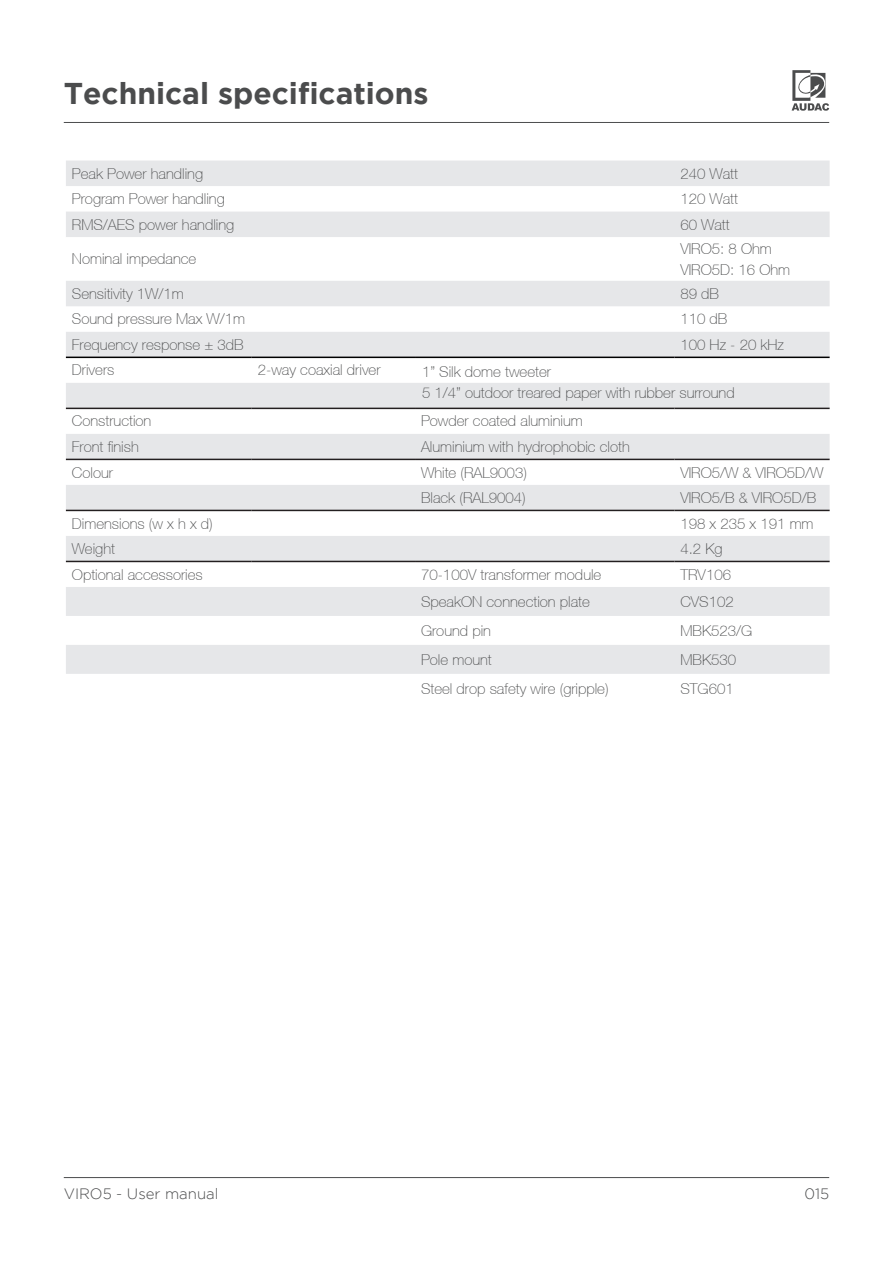
<style>
.page{position:relative;width:893px;height:1263px;background:#fff}
.page>*{position:absolute;margin:0;border:0;box-sizing:border-box;transform-origin:0 0}
.Segmenten_-_Header_1{font:700 30px "Gotham";color:#4b4c4d}
.t1{font:100 15px/21px "Helvetica Neue CE";color:#4b4c4d}
.t2{font:300 15px "Gotham";color:#4b4c4d}
</style>
<div class="page">
<hr style="left:64px;top:1177px;width:765px;height:1px;background:#4b4c4d">
<svg style="left:792px;top:70px;width:37px;height:41px"></svg>
<hr style="left:64px;top:122px;width:765px;height:1px;background:#4b4c4d">
<svg style="left:66px;top:161px;width:764px;height:513px;fill:#e6e7e9"></svg>
<hr style="left:66px;top:510px;width:186px;height:1px;background:#231f20">
<hr style="left:252px;top:510px;width:163px;height:1px;background:#231f20">
<hr style="left:415px;top:510px;width:259px;height:1px;background:#231f20">
<hr style="left:674px;top:510px;width:156px;height:1px;background:#231f20">
<hr style="left:66px;top:357px;width:186px;height:1px;background:#000">
<hr style="left:252px;top:357px;width:163px;height:1px;background:#000">
<hr style="left:415px;top:357px;width:259px;height:1px;background:#000">
<hr style="left:674px;top:357px;width:156px;height:1px;background:#000">
<hr style="left:66px;top:408px;width:186px;height:1px;background:#231f20">
<hr style="left:252px;top:408px;width:163px;height:1px;background:#231f20">
<hr style="left:415px;top:408px;width:259px;height:1px;background:#231f20">
<hr style="left:674px;top:408px;width:156px;height:1px;background:#231f20">
<hr style="left:66px;top:459px;width:186px;height:1px;background:#231f20">
<hr style="left:252px;top:459px;width:163px;height:1px;background:#231f20">
<hr style="left:415px;top:459px;width:259px;height:1px;background:#231f20">
<hr style="left:674px;top:459px;width:156px;height:1px;background:#231f20">
<hr style="left:66px;top:561px;width:186px;height:1px;background:#231f20">
<hr style="left:252px;top:561px;width:163px;height:1px;background:#231f20">
<hr style="left:415px;top:561px;width:259px;height:1px;background:#231f20">
<hr style="left:674px;top:561px;width:156px;height:1px;background:#231f20">
<p class="Segmenten_-_Header_1" style="left:64px;top:76px;width:366px">Technical specifications</p>
<p class="t1" style="left:72px;top:163px;width:133px">Peak Power handling</p>
<p class="t1" style="left:680px;top:163px;width:59px">240 Watt</p>
<p class="t1" style="left:72px;top:189px;width:154px">Program Power handling</p>
<p class="t1" style="left:680px;top:189px;width:59px">120 Watt</p>
<p class="t1" style="left:72px;top:214px;width:164px">RMS/AES power handling</p>
<p class="t1" style="left:680px;top:214px;width:51px">60 Watt</p>
<p class="t1" style="left:72px;top:249px;width:126px">Nominal impedance</p>
<p class="t1" style="left:680px;top:238px;width:111px">VIRO5: 8 Ohm<br>VIRO5D: 16 Ohm</p>
<p class="t1" style="left:72px;top:283px;width:114px">Sensitivity 1W/1m</p>
<p class="t1" style="left:680px;top:283px;width:40px">89 dB</p>
<p class="t1" style="left:72px;top:309px;width:175px">Sound pressure Max W/1m</p>
<p class="t1" style="left:680px;top:309px;width:48px">110 dB</p>
<p class="t1" style="left:72px;top:334px;width:173px">Frequency response ± 3dB</p>
<p class="t1" style="left:680px;top:334px;width:105px">100 Hz - 20 kHz</p>
<p class="t1" style="left:72px;top:360px;width:44px">Drivers</p>
<p class="t1" style="left:258px;top:360px;width:124px">2-way coaxial driver</p>
<p class="t1" style="left:72px;top:411px;width:81px">Construction</p>
<p class="t1" style="left:421px;top:411px;width:163px">Powder coated aluminium</p>
<p class="t1" style="left:72px;top:436px;width:68px">Front finish</p>
<p class="t1" style="left:421px;top:436px;width:210px">Aluminium with hydrophobic cloth</p>
<p class="t1" style="left:72px;top:462px;width:43px">Colour</p>
<p class="t1" style="left:421px;top:462px;width:107px">White (RAL9003)</p>
<p class="t1" style="left:680px;top:462px;width:145px">VIRO5/W &amp; VIRO5D/W</p>
<p class="t1" style="left:421px;top:487px;width:106px">Black (RAL9004)</p>
<p class="t1" style="left:680px;top:487px;width:137px">VIRO5/B &amp; VIRO5D/B</p>
<p class="t1" style="left:72px;top:513px;width:142px">Dimensions (w x h x d)</p>
<p class="t1" style="left:680px;top:513px;width:135px">198 x 235 x 191 mm</p>
<p class="t1" style="left:72px;top:538px;width:45px">Weight</p>
<p class="t1" style="left:680px;top:538px;width:44px">4.2 Kg</p>
<p class="t1" style="left:72px;top:564px;width:132px">Optional accessories</p>
<p class="t1" style="left:421px;top:564px;width:182px">70-100V transformer module</p>
<p class="t1" style="left:680px;top:564px;width:52px">TRV106</p>
<p class="t1" style="left:421px;top:591px;width:170px">SpeakON connection plate</p>
<p class="t1" style="left:680px;top:591px;width:55px">CVS102</p>
<p class="t1" style="left:421px;top:620px;width:72px">Ground pin</p>
<p class="t1" style="left:680px;top:620px;width:73px">MBK523/G</p>
<p class="t1" style="left:421px;top:649px;width:72px">Pole mount</p>
<p class="t1" style="left:680px;top:649px;width:57px">MBK530</p>
<p class="t1" style="left:421px;top:678px;width:189px">Steel drop safety wire (gripple)</p>
<p class="t1" style="left:680px;top:678px;width:55px">STG601</p>
<p class="t1" style="left:422px;top:362px;width:130px">1” Silk dome tweeter</p>
<p class="t1" style="left:422px;top:383px;width:314px">5 1/4” outdoor treared paper with rubber surround</p>
<p class="t2" style="left:64px;top:1186px;width:156px">VIRO5 - User manual</p>
<p class="t2" style="left:804px;top:1186px;width:26px">015</p>
</div>
